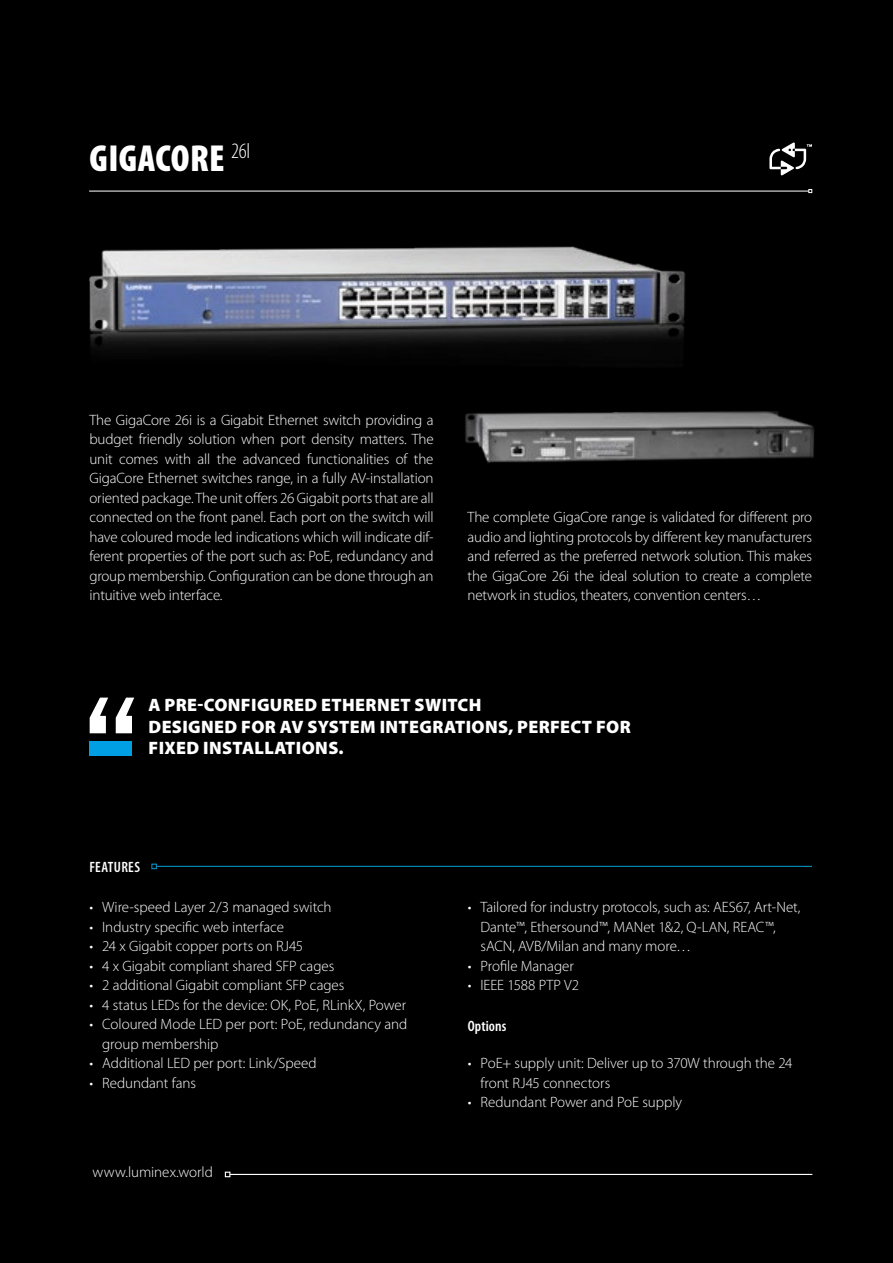
<style>
.page{position:relative;width:893px;height:1263px;background:#000}
.page>*{position:absolute;margin:0;border:0;box-sizing:border-box;transform-origin:0 0}
.t1{font:900 condensed 37.8px "Myriad Pro";letter-spacing:.005em;color:#fff}
.t2{font:900 18px/21.6px "Myriad Pro";letter-spacing:.02em;color:#fff}
.t3{font:300 15px/19.5px "Myriad Pro";letter-spacing:-.005em;color:#fff}
.t4{font:600 condensed 15px "Myriad Pro";letter-spacing:.01em;color:#fff}
</style>
<div class="page">
<hr style="left:89px;top:191px;width:720px;height:1px;background:#fff">
<svg style="left:808px;top:189px;width:4px;height:4px"></svg>
<hr style="left:156px;top:866px;width:656px;height:1px;background:#008fbe">
<svg style="left:151px;top:863px;width:6px;height:6px"></svg>
<hr style="left:230px;top:1174px;width:582px;height:1px;background:#fff">
<svg style="left:225px;top:1171px;width:5px;height:6px"></svg>
<img style="left:89px;top:246px;width:597px;height:104px">
<img style="left:465px;top:411px;width:349px;height:52px">
<svg style="left:90px;top:698px;width:44px;height:35px"></svg>
<div style="left:90px;top:742px;width:42px;height:14px;background:#009fe3"></div>
<svg style="left:769px;top:142px;width:43px;height:34px"></svg>
<h1 class="t1" style="left:89px;top:137px;width:162px">GIGACORE <sup>26I</sup></h1>
<p class="t3" style="left:89px;top:410px;width:346px;text-align:justify">The GigaCore 26i is a Gigabit Ethernet switch providing a budget friendly solution when port density matters. The unit comes with all the advanced functionalities of the GigaCore Ethernet switches range, in a fully AV-installation oriented package. The unit offers 26 Gigabit ports that are all connected on the front panel. Each port on the switch will have coloured mode led indications which will indicate dif&shy;ferent properties of the port such as: PoE, redundancy and group membership. Configuration can be done through an intuitive web interface.</p>
<p class="t3" style="left:468px;top:508px;width:346px;text-align:justify">The complete GigaCore range is validated for different pro audio and lighting protocols by different key manufacturers and referred as the preferred network solution. This makes the GigaCore 26i the ideal solution to create a complete network in studios, theaters, convention centers…</p>
<p class="t2" style="left:149px;top:694px;width:484px">A PRE-CONFIGURED ETHERNET SWITCH<br>DESIGNED FOR AV SYSTEM INTEGRATIONS, PERFECT FOR<br>FIXED INSTALLATIONS.</p>
<p class="t4" style="left:90px;top:858px;width:52px">FEATURES</p>
<p class="t3" style="left:89px;top:898px;width:244px">• Wire-speed Layer 2/3 managed switch</p>
<p class="t3" style="left:89px;top:917px;width:196px">• Industry specific web interface</p>
<p class="t3" style="left:89px;top:937px;width:215px">• 24 x Gigabit copper ports on RJ45</p>
<p class="t3" style="left:89px;top:956px;width:246px">• 4 x Gigabit compliant shared SFP cages</p>
<p class="t3" style="left:89px;top:976px;width:256px">• 2 additional Gigabit compliant SFP cages</p>
<p class="t3" style="left:89px;top:995px;width:318px">• 4 status LEDs for the device: OK, PoE, RLinkX, Power</p>
<p class="t3" style="left:102px;top:1015px;width:307px;text-indent:-13px">• Coloured Mode LED per port: PoE, redundancy and group membership</p>
<p class="t3" style="left:89px;top:1054px;width:229px">• Additional LED per port: Link/Speed</p>
<p class="t3" style="left:89px;top:1073px;width:108px">• Redundant fans</p>
<p class="t3" style="left:93px;top:1163px;width:122px">www.luminex.world</p>
<p class="t3" style="left:481px;top:898px;width:321px;text-indent:-13px">• Tailored for industry protocols, such as: AES67, Art-Net,<br>Dante™, Ethersound™, MANet 1&amp;2, Q-LAN, REAC™, sACN, AVB/Milan and many more…</p>
<p class="t3" style="left:468px;top:956px;width:107px">• Profile Manager</p>
<p class="t3" style="left:468px;top:976px;width:113px">• IEEE 1588 PTP V2</p>
<p class="t4" style="left:468px;top:1018px;width:40px">Options</p>
<p class="t3" style="left:481px;top:1054px;width:313px;text-indent:-13px">• PoE+ supply unit: Deliver up to 370W through the 24 front RJ45 connectors</p>
<p class="t3" style="left:468px;top:1093px;width:216px">• Redundant Power and PoE supply</p>
</div>
